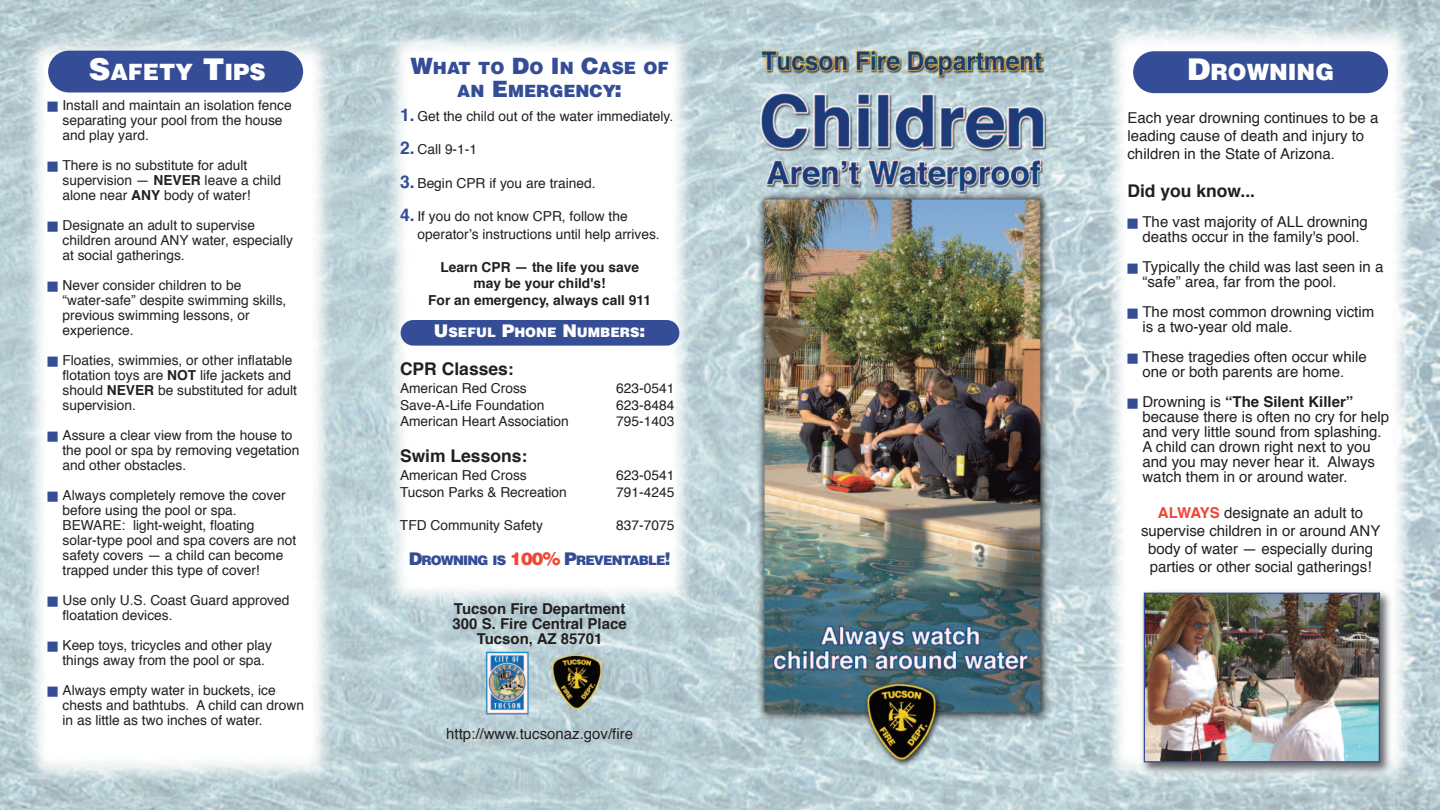
<style>
.page{position:relative;width:1440px;height:810px;background:#fff}
.page>*{position:absolute;margin:0;border:0;box-sizing:border-box;transform-origin:0 0}
.t1{font:900 22.5px "Helvetica";color:#fff}
.t2{font:700 17.5px "Helvetica";color:#231f20}
.t3{font:900 16.88px/23.8px "Helvetica";color:#344d96;text-align:center}
.t4{font:15px/15px "Helvetica";color:#231f20}
.t5{font:700 15px/15px "Helvetica";color:#231f20;text-align:center}
.t6{font:13.75px/15px "Helvetica";color:#231f20}
.t7{font:700 13.75px/16.5px "Helvetica";color:#231f20;text-align:center}
.t8{font:900 13.12px "Helvetica";letter-spacing:-.07em;color:#344d96}
.t9{font:900 13.12px "Helvetica";color:#fff}
.s1{font-size:30px}
.s2{color:#344d96}
.s3{font-weight:700}
.s4{font-size:22.5px}
.s5{font-weight:700;font-size:17.5px;color:#344d96}
.s6{font-size:17.5px}
.s7{font-size:17.5px;color:#ef4733}
.s8{font-weight:700;color:#ef4733}
</style>
<div class="page">
<img style="left:0;top:0;width:1440px;height:810px">
<div style="left:48px;top:51px;width:255px;height:41px;background:#344d96;border-radius:21px"></div>
<div style="left:401px;top:320px;width:278px;height:26px;background:#344d96;border-radius:13px"></div>
<div style="left:1133px;top:51px;width:255px;height:42px;background:#344d96;border-radius:21px"></div>
<img style="left:1138px;top:587px;width:259px;height:191px">
<img style="left:1146px;top:595px;width:232px;height:165px">
<div style="left:1144px;top:593px;width:236px;height:169px;border:1px solid #344d96"></div>
<h1 class="t1" style="left:89px;top:64px;width:178px"><span class="s1">S</span>AFETY <span class="s1">T</span>IPS</h1>
<p class="t6" style="left:62px;top:99px;width:231px;text-indent:-15px"><span class="s2">■</span> Install and maintain an isolation fence separating your pool from the house and play yard.</p>
<p class="t6" style="left:62px;top:159px;width:220px;text-indent:-15px"><span class="s2">■</span> There is no substitute for adult supervision — <span class="s3">NEVER</span> leave a child alone near <span class="s3">ANY</span> body of water!</p>
<p class="t6" style="left:62px;top:219px;width:232px;text-indent:-15px"><span class="s2">■</span> Designate an adult to supervise children around ANY water, especially at social gatherings.</p>
<p class="t6" style="left:62px;top:279px;width:225px;text-indent:-15px"><span class="s2">■</span> Never consider children to be “water-safe” despite swimming skills, previous swimming lessons, or experience.</p>
<p class="t6" style="left:62px;top:354px;width:236px;text-indent:-15px"><span class="s2">■</span> Floaties, swimmies, or other inflatable flotation toys are <span class="s3">NOT</span> life jackets and should <span class="s3">NEVER</span> be substituted for adult supervision.</p>
<p class="t6" style="left:62px;top:429px;width:238px;text-indent:-15px"><span class="s2">■</span> Assure a clear view from the house to the pool or spa by removing vegetation and other obstacles.</p>
<p class="t6" style="left:63px;top:489px;width:235px;text-indent:-15px"><span class="s2">■</span> Always completely remove the cover before using the pool or spa.<br>BEWARE: light-weight, floating solar-type pool and spa covers are not safety covers — a child can become trapped under this type of cover!</p>
<p class="t6" style="left:63px;top:594px;width:228px;text-indent:-15px"><span class="s2">■</span> Use only U.S. Coast Guard approved floatation devices.</p>
<p class="t6" style="left:48px;top:639px;width:226px;text-align:center"><span class="s2">■</span> Keep toys, tricycles and other play things away from the pool or spa.</p>
<p class="t6" style="left:63px;top:684px;width:243px;text-indent:-15px"><span class="s2">■</span> Always empty water in buckets, ice chests and bathtubs. A child can drown in as little as two inches of water.</p>
<p class="t3" style="left:410px;top:57px;width:260px"><span class="s4">W</span>HAT TO <span class="s4">D</span>O <span class="s4">I</span>N <span class="s4">C</span>ASE OF<br>AN <span class="s4">E</span>MERGENCY<span class="s4">:</span></p>
<p class="t6" style="left:400px;top:110px;width:275px"><span class="s5">1.</span> Get the child out of the water immediately.</p>
<p class="t6" style="left:400px;top:143px;width:79px"><span class="s5">2.</span> Call 9-1-1</p>
<p class="t6" style="left:400px;top:176px;width:197px"><span class="s5">3.</span> Begin CPR if you are trained.</p>
<p class="t6" style="left:418px;top:208px;width:244px;line-height:18.2px;text-indent:-18px"><span class="s5">4.</span> If you do not know CPR, follow the operator’s instructions until help arrives.</p>
<p class="t7" style="left:428px;top:260px;width:224px">Learn CPR — the life you save may be your child's!<br>For an emergency, always call 911</p>
<p class="t9" style="left:434px;top:328px;width:213px"><span class="s6">U</span>SEFUL <span class="s6">P</span>HONE <span class="s6">N</span>UMBERS<span class="s6">:</span></p>
<p class="t2" style="left:400px;top:362px;width:115px">CPR Classes:</p>
<p class="t6" style="left:400px;top:382px;width:128px">American Red Cross</p>
<p class="t6" style="left:616px;top:382px;width:60px">623-0541</p>
<p class="t6" style="left:400px;top:399px;width:146px">Save-A-Life Foundation</p>
<p class="t6" style="left:616px;top:399px;width:60px">623-8484</p>
<p class="t6" style="left:400px;top:415px;width:170px">American Heart Association</p>
<p class="t6" style="left:616px;top:415px;width:60px">795-1403</p>
<p class="t2" style="left:400px;top:449px;width:129px">Swim Lessons:</p>
<p class="t6" style="left:400px;top:469px;width:128px">American Red Cross</p>
<p class="t6" style="left:616px;top:469px;width:60px">623-0541</p>
<p class="t6" style="left:400px;top:486px;width:168px">Tucson Parks &amp; Recreation</p>
<p class="t6" style="left:616px;top:486px;width:60px">791-4245</p>
<p class="t6" style="left:400px;top:519px;width:144px">TFD Community Safety</p>
<p class="t6" style="left:616px;top:519px;width:60px">837-7075</p>
<p class="t8" style="left:409px;top:556px;width:263px"><span class="s6">D</span>ROWNING IS <span class="s7">100%</span> <span class="s6">P</span>REVENTABLE<span class="s6">!</span></p>
<p class="t5" style="left:453px;top:602px;width:176px">Tucson Fire Department<br>300 S. Fire Central Place<br>Tucson, AZ 85701</p>
<p class="t4" style="left:446px;top:727px;width:188px">http://www.tucsonaz.gov/fire</p>
<h1 class="t1" style="left:1187px;top:64px;width:148px"><span class="s1">D</span>ROWNING</h1>
<p class="t4" style="left:1127px;top:110px;width:252px;line-height:18px">Each year drowning continues to be a leading cause of death and injury to children in the State of Arizona.</p>
<p class="t2" style="left:1128px;top:184px;width:129px">Did you know...</p>
<p class="t4" style="left:1128px;top:216px;width:242px;text-align:center"><span class="s2">■</span> The vast majority of ALL drowning deaths occur in the family's pool.</p>
<p class="t4" style="left:1142px;top:261px;width:242px;text-indent:-15px"><span class="s2">■</span> Typically the child was last seen in a “safe” area, far from the pool.</p>
<p class="t4" style="left:1142px;top:306px;width:233px;text-indent:-15px"><span class="s2">■</span> The most common drowning victim is a two-year old male.</p>
<p class="t4" style="left:1128px;top:351px;width:241px;text-align:center"><span class="s2">■</span> These tragedies often occur while one or both parents are home.</p>
<p class="t4" style="left:1142px;top:396px;width:248px;text-indent:-15px"><span class="s2">■</span> Drowning is <span class="s3">“The Silent Killer” </span>because there is often no cry for help and very little sound from splashing.<br>A child can drown right next to you and you may never hear it. Always watch them in or around water.</p>
<p class="t4" style="left:1141px;top:505px;width:241px;line-height:18px;text-align:center"><span class="s8">ALWAYS</span> designate an adult to supervise children in or around ANY body of water — especially during parties or other social gatherings!</p>
</div>
